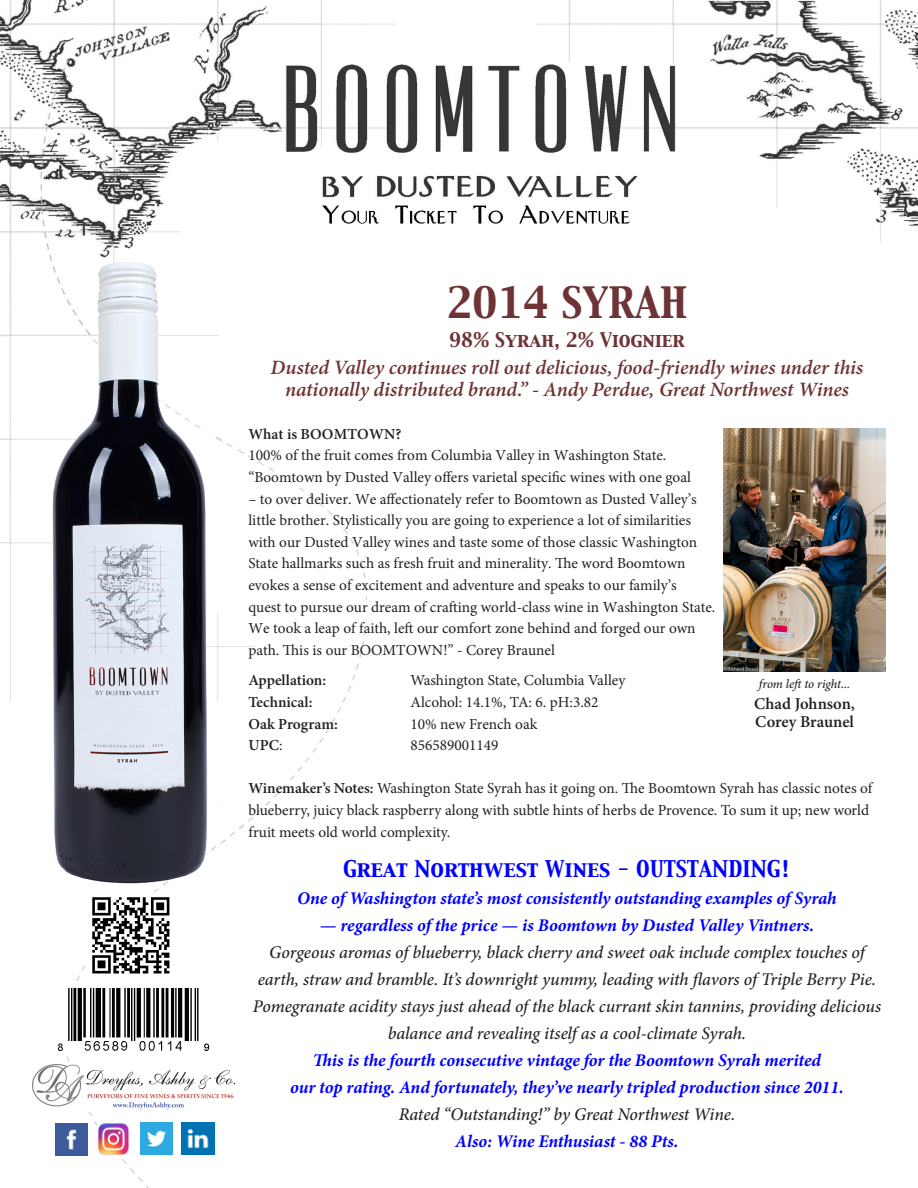
<style>
.page{position:relative;width:918px;height:1188px;background:#fff}
.page>*{position:absolute;margin:0;border:0;box-sizing:border-box;transform-origin:0 0}
.t1{font:38.25px "Capitals";color:#6e3336}
.t2{font:italic 600 20.4px "Minion Pro";letter-spacing:-.005em;color:#6e3336}
.t3{font:20.4px "Capitals";color:#00f}
.t4{font:italic 500 17.85px/27px "Minion Pro";letter-spacing:-.01em;color:#231f20;text-align:center}
.t5{font:italic 700 17.85px "Minion Pro";letter-spacing:-.005em;color:#00f}
.t6{font:17.85px "Capitals";color:#6e3336}
.t7{font:600 16.65px "Minion Pro";color:#231f20}
.t8{font:15.3px/21.6px "Minion Pro";color:#231f20}
.t9{font:600 15.3px "Minion Pro";letter-spacing:.005em;color:#231f20}
.t10{font:italic 500 12.75px "Minion Pro";letter-spacing:-.005em;color:#231f20}
.s1{font-weight:400}
.s2{font-weight:600}
</style>
<div class="page">
<img style="left:0;top:0;width:918px;height:1188px">
<img style="left:32px;top:1065px;width:203px;height:46px">
<img style="left:43px;top:988px;width:182px;height:68px">
<img style="left:55px;top:1123px;width:33px;height:33px">
<img style="left:98px;top:1123px;width:32px;height:32px">
<img style="left:182px;top:1122px;width:32px;height:33px">
<img style="left:141px;top:1122px;width:32px;height:33px">
<img style="left:88px;top:893px;width:86px;height:86px">
<img style="left:52px;top:262px;width:156px;height:621px">
<img style="left:724px;top:428px;width:162px;height:244px">
<p class="t1" style="left:447px;top:277px;width:242px">2014 SYRAH</p>
<p class="t6" style="left:449px;top:328px;width:237px">98% Syrah, 2% Viognier</p>
<p class="t2" style="left:271px;top:353px;width:594px">Dusted Valley continues roll out delicious, food-friendly wines under this</p>
<p class="t2" style="left:285px;top:375px;width:565px">nationally distributed brand.” - Andy Perdue, Great Northwest Wines</p>
<p class="t9" style="left:248px;top:423px;width:155px">What is BOOMTOWN?</p>
<p class="t8" style="left:248px;top:445px;width:419px">100% of the fruit comes from Columbia Valley in Washington State.</p>
<p class="t8" style="left:248px;top:466px;width:444px">“Boomtown by Dusted Valley offers varietal specific wines with one goal</p>
<p class="t8" style="left:248px;top:488px;width:450px">– to over deliver. We affectionately refer to Boomtown as Dusted Valley’s</p>
<p class="t8" style="left:248px;top:510px;width:450px">little brother. Stylistically you are going to experience a lot of similarities with our Dusted Valley wines and taste some of those classic Washington State hallmarks such as fresh fruit and minerality. The word Boomtown evokes a sense of excitement and adventure and speaks to our family’s</p>
<p class="t8" style="left:248px;top:596px;width:468px">quest to pursue our dream of crafting world-class wine in Washington State.</p>
<p class="t8" style="left:248px;top:618px;width:449px">We took a leap of faith, left our comfort zone behind and forged our own path. This is our BOOMTOWN!” - Corey Braunel</p>
<p class="t9" style="left:248px;top:670px;width:79px">Appellation:</p>
<p class="t8" style="left:410px;top:670px;width:217px">Washington State, Columbia Valley</p>
<p class="t9" style="left:248px;top:692px;width:66px">Technical:</p>
<p class="t8" style="left:410px;top:691px;width:190px">Alcohol: 14.1%, TA: 6. pH:3.82</p>
<p class="t9" style="left:248px;top:713px;width:91px">Oak Program:</p>
<p class="t8" style="left:410px;top:713px;width:129px">10% new French oak</p>
<p class="t9" style="left:248px;top:735px;width:36px">UPC<span class="s1">:</span></p>
<p class="t8" style="left:410px;top:735px;width:90px">856589001149</p>
<p class="t8" style="left:248px;top:778px;width:625px"><span class="s2">Winemaker’s Notes:</span> Washington State Syrah has it going on. The Boomtown Syrah has classic notes of blueberry, juicy black raspberry along with subtle hints of herbs de Provence. To sum it up; new world fruit meets old world complexity.</p>
<p class="t3" style="left:343px;top:855px;width:449px">Great Northwest Wines - OUTSTANDING!</p>
<p class="t5" style="left:297px;top:886px;width:541px">One of Washington state’s most consistently outstanding examples of Syrah</p>
<p class="t5" style="left:320px;top:913px;width:496px">— regardless of the price — is Boomtown by Dusted Valley Vintners.</p>
<p class="t4" style="left:253px;top:939px;width:630px">Gorgeous aromas of blueberry, black cherry and sweet oak include complex touches of earth, straw and bramble. It’s downright yummy, leading with flavors of Triple Berry Pie.<br>Pomegranate acidity stays just ahead of the black currant skin tannins, providing delicious balance and revealing itself as a cool-climate Syrah.</p>
<p class="t5" style="left:313px;top:1048px;width:510px">This is the fourth consecutive vintage for the Boomtown Syrah merited</p>
<p class="t5" style="left:290px;top:1075px;width:555px">our top rating. And fortunately, they’ve nearly tripled production since 2011.</p>
<p class="t4" style="left:399px;top:1101px;width:338px">Rated “Outstanding!” by Great Northwest Wine.</p>
<p class="t5" style="left:455px;top:1129px;width:225px">Also: Wine Enthusiast - 88 Pts.</p>
<p class="t10" style="left:759px;top:675px;width:93px">from left to right...</p>
<p class="t7" style="left:754px;top:692px;width:102px">Chad Johnson,</p>
<p class="t7" style="left:755px;top:710px;width:100px">Corey Braunel</p>
</div>
